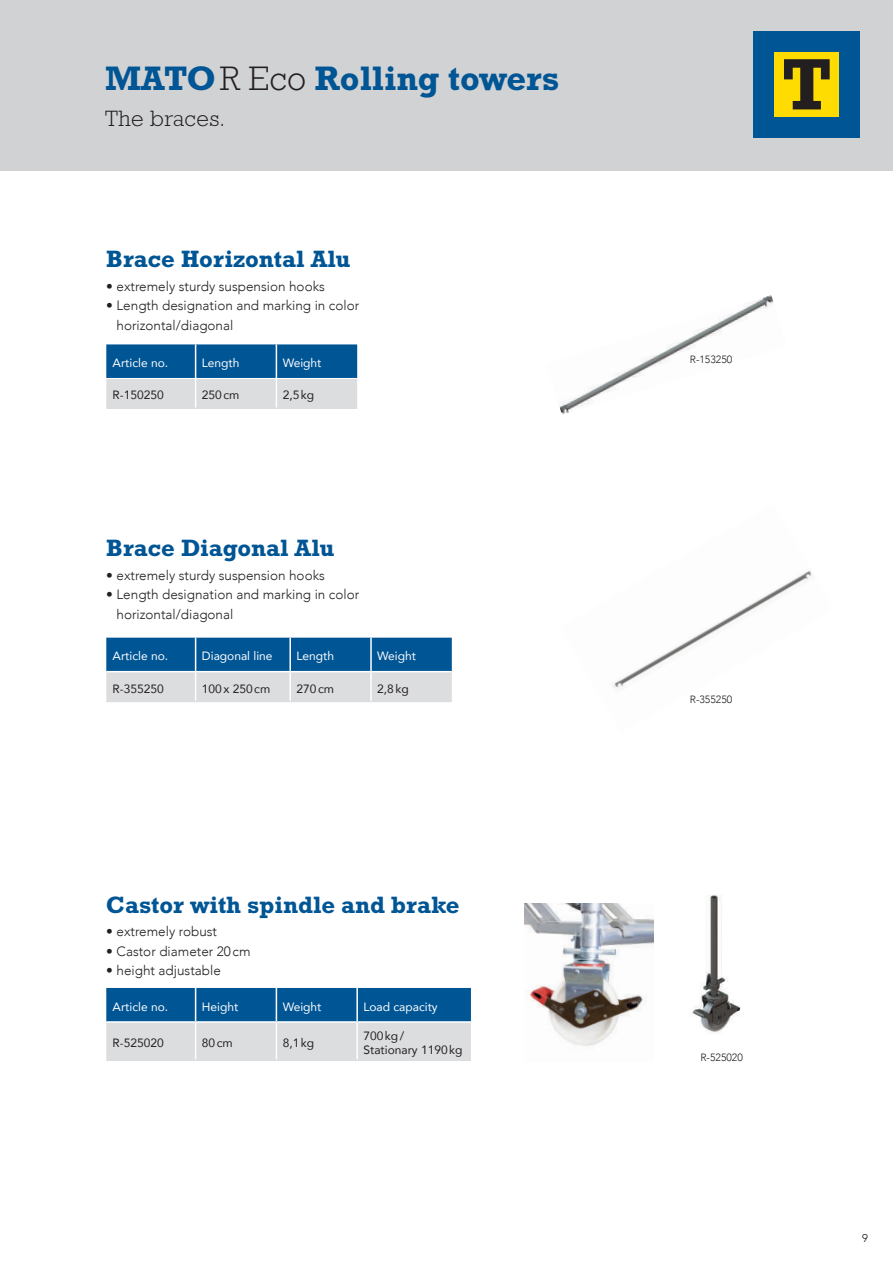
<style>
.page{position:relative;width:893px;height:1263px;background:#fff}
.page>*{position:absolute;margin:0;border:0;box-sizing:border-box;transform-origin:0 0}
.t1{font:700 34.5px "Rockwell Std";color:#005595}
.t2{font:700 24px "Rockwell Std";color:#005595}
.t3{font:300 22.5px "Rockwell Std";letter-spacing:.02em;color:#231f20}
.t4{font:300 13.5px/19.5px "Avenir";color:#231f20}
.t5{font:12px "Avenir";color:#fff}
.t6{font:12px/13.5px "Avenir";color:#231f20}
.t7{font:300 11.25px "Avenir";color:#231f20}
.t8{font:300 10.5px "Avenir";color:#231f20}
.s1{font-weight:300;color:#231f20}
</style>
<div class="page">
<div style="left:0;top:0;width:893px;height:170px;background:#d1d2d4"></div>
<div style="left:753px;top:31px;width:107px;height:107px;background:#005595"></div>
<div style="left:774px;top:52px;width:65px;height:65px;background:#ffdc01"></div>
<svg style="left:784px;top:59px;width:46px;height:50px"></svg>
<img style="left:690px;top:895px;width:51px;height:138px">
<svg style="left:106px;top:988px;width:365px;height:71px;background:#739cbb"></svg>
<hr style="left:195px;top:988px;width:1px;height:33px;background:#fff">
<hr style="left:276px;top:988px;width:1px;height:33px;background:#fff">
<hr style="left:356px;top:988px;width:2px;height:33px;background:#fff">
<hr style="left:195px;top:1023px;width:1px;height:36px;background:#fff">
<hr style="left:276px;top:1023px;width:1px;height:36px;background:#fff">
<hr style="left:356px;top:1023px;width:2px;height:36px;background:#fff">
<hr style="left:106px;top:1021px;width:90px;height:2px;background:#fff">
<hr style="left:196px;top:1021px;width:80px;height:2px;background:#fff">
<hr style="left:276px;top:1021px;width:81px;height:2px;background:#fff">
<hr style="left:357px;top:1021px;width:114px;height:2px;background:#fff">
<hr style="left:106px;top:1059px;width:90px;height:2px;background:#dcdddf">
<hr style="left:196px;top:1059px;width:80px;height:2px;background:#dcdddf">
<hr style="left:276px;top:1059px;width:81px;height:2px;background:#dcdddf">
<hr style="left:357px;top:1059px;width:114px;height:2px;background:#dcdddf">
<img style="left:559px;top:295px;width:215px;height:120px">
<img style="left:611px;top:570px;width:204px;height:120px">
<img style="left:524px;top:903px;width:129px;height:143px">
<hr style="left:106px;top:407px;width:90px;height:2px;background:#dcdddf">
<hr style="left:196px;top:407px;width:80px;height:2px;background:#dcdddf">
<hr style="left:276px;top:407px;width:81px;height:2px;background:#dcdddf">
<svg style="left:106px;top:344px;width:251px;height:64px;background:#6996b8"></svg>
<hr style="left:106px;top:378px;width:90px;height:1px;background:#fff">
<hr style="left:196px;top:378px;width:80px;height:1px;background:#fff">
<hr style="left:276px;top:378px;width:81px;height:1px;background:#fff">
<hr style="left:106px;top:701px;width:90px;height:1px;background:#dcdddf">
<hr style="left:196px;top:701px;width:94px;height:1px;background:#dcdddf">
<hr style="left:290px;top:701px;width:81px;height:1px;background:#dcdddf">
<hr style="left:371px;top:701px;width:81px;height:1px;background:#dcdddf">
<svg style="left:106px;top:638px;width:346px;height:63px;background:#6896b8"></svg>
<hr style="left:289px;top:672px;width:2px;height:29px;background:#fff">
<hr style="left:370px;top:672px;width:2px;height:29px;background:#fff">
<hr style="left:106px;top:671px;width:90px;height:1px;background:#fff">
<hr style="left:196px;top:671px;width:94px;height:1px;background:#fff">
<hr style="left:290px;top:671px;width:81px;height:1px;background:#fff">
<hr style="left:371px;top:671px;width:81px;height:1px;background:#fff">
<h1 class="t1" style="left:105px;top:58px;width:456px">MATO<span class="s1">R Eco</span> Rolling towers</h1>
<h3 class="t3" style="left:105px;top:105px;width:122px">The braces.</h3>
<h2 class="t2" style="left:106px;top:245px;width:246px">Brace Horizontal Alu</h2>
<p class="t4" style="left:106px;top:277px;width:220px">• extremely sturdy suspension hooks</p>
<p class="t4" style="left:117px;top:296px;width:244px;text-indent:-10px">• Length designation and marking in color horizontal/diagonal</p>
<p class="t5" style="left:113px;top:353px;width:57px">Article no.</p>
<p class="t5" style="left:202px;top:353px;width:39px">Length</p>
<p class="t5" style="left:283px;top:353px;width:40px">Weight</p>
<p class="t6" style="left:113px;top:388px;width:53px">R-150250</p>
<p class="t6" style="left:202px;top:388px;width:39px">250cm</p>
<p class="t6" style="left:283px;top:388px;width:33px">2,5kg</p>
<h2 class="t2" style="left:106px;top:534px;width:230px">Brace Diagonal Alu</h2>
<p class="t4" style="left:106px;top:565px;width:220px">• extremely sturdy suspension hooks</p>
<p class="t4" style="left:117px;top:585px;width:244px;text-indent:-10px">• Length designation and marking in color horizontal/diagonal</p>
<p class="t5" style="left:113px;top:646px;width:57px">Article no.</p>
<p class="t5" style="left:202px;top:646px;width:72px">Diagonal line</p>
<p class="t5" style="left:296px;top:646px;width:39px">Length</p>
<p class="t5" style="left:377px;top:646px;width:40px">Weight</p>
<p class="t6" style="left:113px;top:681px;width:53px">R-355250</p>
<p class="t6" style="left:202px;top:681px;width:70px">100x 250cm</p>
<p class="t6" style="left:296px;top:681px;width:39px">270cm</p>
<p class="t6" style="left:377px;top:681px;width:33px">2,8kg</p>
<h2 class="t2" style="left:106px;top:890px;width:355px">Castor with spindle and brake</h2>
<p class="t4" style="left:106px;top:922px;width:112px">• extremely robust</p>
<p class="t4" style="left:106px;top:941px;width:146px">• Castor diameter 20cm</p>
<p class="t4" style="left:106px;top:961px;width:116px">• height adjustable</p>
<p class="t5" style="left:113px;top:997px;width:57px">Article no.</p>
<p class="t5" style="left:202px;top:997px;width:38px">Height</p>
<p class="t5" style="left:283px;top:997px;width:40px">Weight</p>
<p class="t5" style="left:363px;top:997px;width:76px">Load capacity</p>
<p class="t6" style="left:113px;top:1036px;width:53px">R-525020</p>
<p class="t6" style="left:202px;top:1036px;width:32px">80cm</p>
<p class="t6" style="left:283px;top:1036px;width:33px">8,1kg</p>
<p class="t6" style="left:363px;top:1029px;width:101px">700kg/<br>Stationary 1190kg</p>
<p class="t8" style="left:690px;top:354px;width:44px">R-153250</p>
<p class="t8" style="left:690px;top:693px;width:44px">R-355250</p>
<p class="t8" style="left:700px;top:1051px;width:44px">R-525020</p>
<p class="t7" style="left:862px;top:1231px;width:7px">9</p>
</div>
